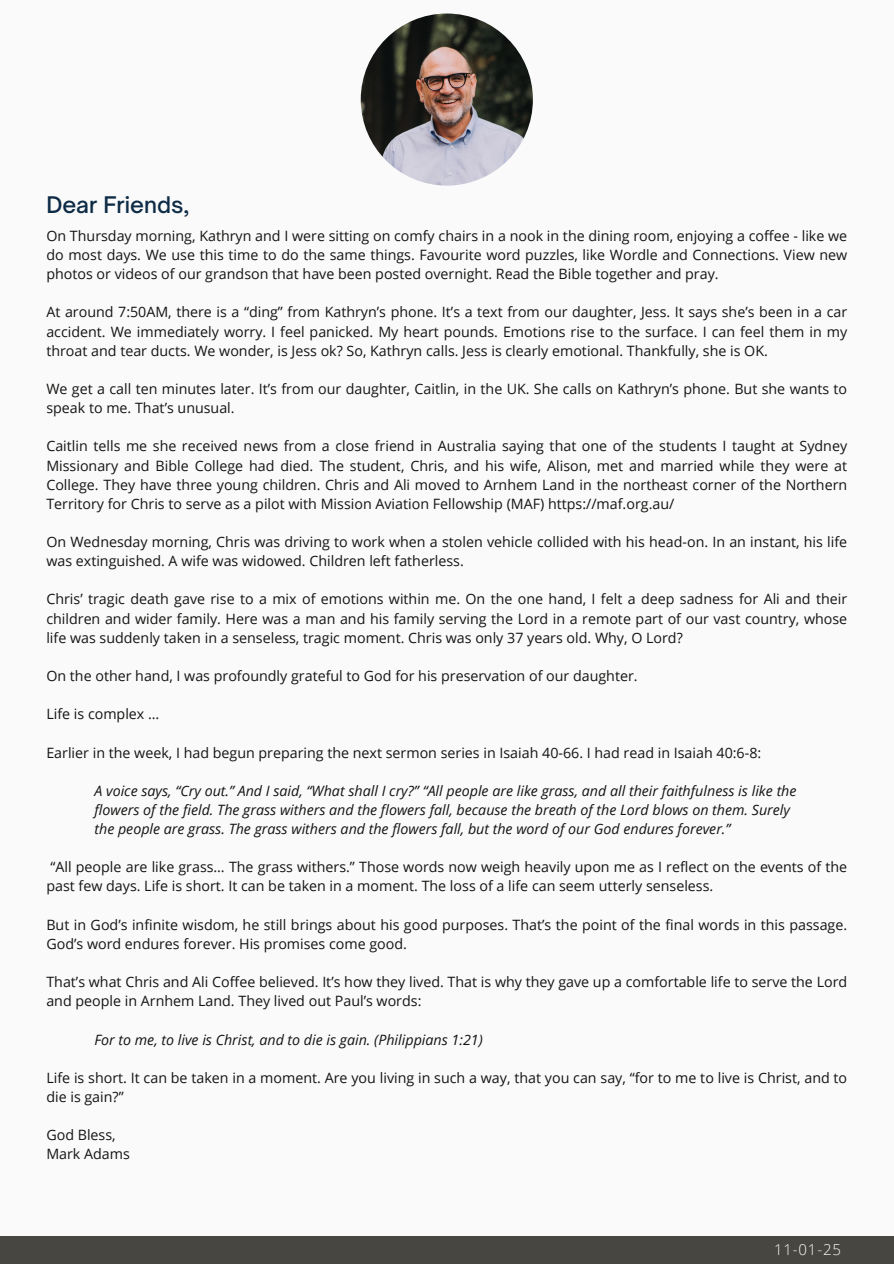
<style>
.page{position:relative;width:894px;height:1264px;background:#fff}
.page>*{position:absolute;margin:0;border:0;box-sizing:border-box;transform-origin:0 0}
.t1{font:500 21.9px "Open Sauce One";color:#0e2b46}
.t2{font:300 15px "Open Sans";color:#fafafa}
.t3{font:14.25px/19.2px "Open Sans";color:#141413}
.t4{font:italic 14.25px "Open Sans";color:#141413}
</style>
<div class="page">
<div style="left:0;top:0;width:893px;height:1263px;background:#474641"></div>
<div style="left:0;top:0;width:893px;height:1235px;background:#fafafa"></div>
<img style="left:360px;top:14px;width:172px;height:172px;border-radius:50%">
<p class="t1" style="left:46px;top:191px;width:144px">Dear Friends,</p>
<p class="t3" style="left:46px;top:226px;width:802px;text-align:justify">On Thursday morning, Kathryn and I were sitting on comfy chairs in a nook in the dining room, enjoying a coffee - like we do most days. We use this time to do the same things. Favourite word puzzles, like Wordle and Connections. View new photos or videos of our grandson that have been posted overnight. Read the Bible together and pray.</p>
<p class="t3" style="left:46px;top:302px;width:802px;text-align:justify">At around 7:50AM, there is a “ding” from Kathryn’s phone. It’s a text from our daughter, Jess. It says she’s been in a car accident. We immediately worry. I feel panicked. My heart pounds. Emotions rise to the surface. I can feel them in my throat and tear ducts. We wonder, is Jess ok? So, Kathryn calls. Jess is clearly emotional. Thankfully, she is OK.</p>
<h1 class="t3" style="left:46px;top:379px;width:802px">We get a call ten minutes later. It’s from our daughter, Caitlin, in the UK. She calls on Kathryn’s phone. But she wants to speak to me. That’s unusual.</h1>
<p class="t3" style="left:46px;top:436px;width:802px;text-align:justify">Caitlin tells me she received news from a close friend in Australia saying that one of the students I taught at Sydney Missionary and Bible College had died. The student, Chris, and his wife, Alison, met and married while they were at College. They have three young children. Chris and Ali moved to Arnhem Land in the northeast corner of the Northern Territory for Chris to serve as a pilot with Mission Aviation Fellowship (MAF) https://maf.org.au/</p>
<p class="t3" style="left:46px;top:532px;width:802px">On Wednesday morning, Chris was driving to work when a stolen vehicle collided with his head-on. In an instant, his life was extinguished. A wife was widowed. Children left fatherless.</p>
<p class="t3" style="left:46px;top:589px;width:802px;text-align:justify">Chris’ tragic death gave rise to a mix of emotions within me. On the one hand, I felt a deep sadness for Ali and their children and wider family. Here was a man and his family serving the Lord in a remote part of our vast country, whose life was suddenly taken in a senseless, tragic moment. Chris was only 37 years old. Why, O Lord?</p>
<p class="t3" style="left:46px;top:666px;width:592px">On the other hand, I was profoundly grateful to God for his preservation of our daughter.</p>
<p class="t3" style="left:46px;top:704px;width:114px">Life is complex …</p>
<p class="t3" style="left:46px;top:742px;width:716px">Earlier in the week, I had begun preparing the next sermon series in Isaiah 40-66. I had read in Isaiah 40:6-8:</p>
<p class="t4" style="left:94px;top:780px;width:703px">A voice says, “Cry out.” And I said, “What shall I cry?” “All people are like grass, and all their faithfulness is like the</p>
<p class="t4" style="left:94px;top:799px;width:697px">flowers of the field. The grass withers and the flowers fall, because the breath of the Lord blows on them. Surely</p>
<p class="t4" style="left:94px;top:818px;width:637px">the people are grass. The grass withers and the flowers fall, but the word of our God endures forever.”</p>
<p class="t3" style="left:46px;top:857px;width:802px">“All people are like grass… The grass withers.” Those words now weigh heavily upon me as I reflect on the events of the past few days. Life is short. It can be taken in a moment. The loss of a life can seem utterly senseless.</p>
<p class="t3" style="left:46px;top:914px;width:802px">But in God’s infinite wisdom, he still brings about his good purposes. That’s the point of the final words in this passage.<br>God’s word endures forever. His promises come good.</p>
<p class="t3" style="left:46px;top:972px;width:802px">That’s what Chris and Ali Coffee believed. It’s how they lived. That is why they gave up a comfortable life to serve the Lord and people in Arnhem Land. They lived out Paul’s words:</p>
<p class="t4" style="left:94px;top:1029px;width:390px">For to me, to live is Christ, and to die is gain. (Philippians 1:21)</p>
<p class="t3" style="left:46px;top:1067px;width:802px">Life is short. It can be taken in a moment. Are you living in such a way, that you can say, “for to me to live is Christ, and to die is gain?”</p>
<p class="t3" style="left:46px;top:1125px;width:71px">God Bless,</p>
<p class="t3" style="left:46px;top:1144px;width:85px">Mark Adams</p>
<p class="t2" style="left:773px;top:1239px;width:68px">11-01-25</p>
</div>
